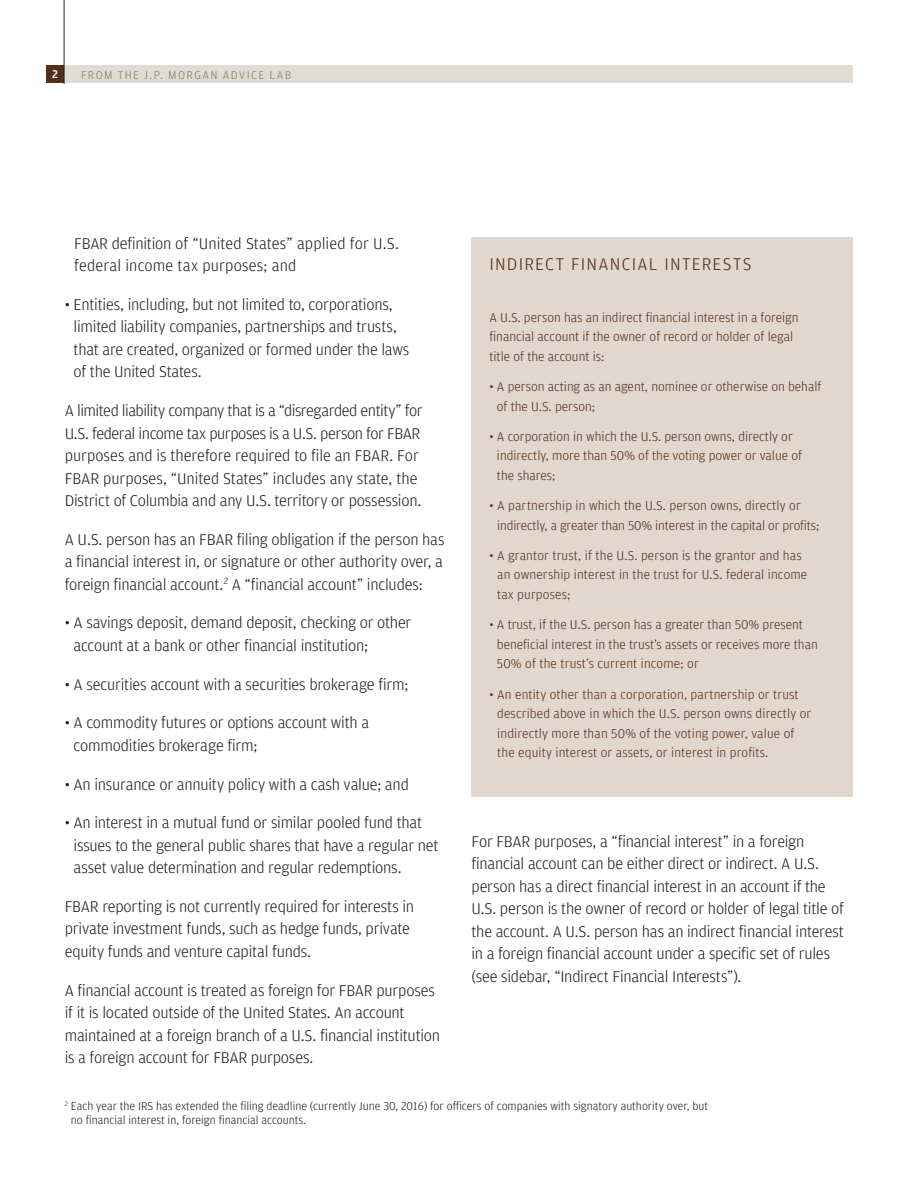
<style>
.page{position:relative;width:918px;height:1188px;background:#fff}
.page>*{position:absolute;margin:0;border:0;box-sizing:border-box;transform-origin:0 0}
.chart_heads{font:300 18px "Amplitude";letter-spacing:.07em;color:#532f18}
.body{font:300 16.5px/22.5px "Amplitude";letter-spacing:-.015em;color:#231f20}
.body-2{font:300 16.5px/22.5px "Amplitude";letter-spacing:.005em;color:#231f20}
.t1{font:300 13.5px/19.5px "Amplitude";color:#532f18}
.t2{font:300 12px/13.5px "Amplitude";color:#231f20}
.t3{font:300 12px "Amplitude";letter-spacing:.11em;color:#877d68}
.t4{font:500 12px "Amplitude";color:#fff}
</style>
<div class="page">
<div style="left:60px;top:65px;width:793px;height:18px;background:#e0dcd5"></div>
<div style="left:46px;top:65px;width:18px;height:18px;background:#532f18"></div>
<hr style="left:64px;top:0;width:1px;height:84px;background:#231f20">
<div style="left:471px;top:237px;width:382px;height:560px;background:#e1d7cf"></div>
<p class="t4" style="left:52px;top:66px;width:7px">2</p>
<p class="t3" style="left:81px;top:67px;width:212px">FROM THE J.P. MORGAN ADVICE LAB</p>
<p class="body-2" style="left:74px;top:232px;width:326px">FBAR definition of “United States” applied for U.S. federal income tax purposes; and</p>
<p class="body" style="left:74px;top:293px;width:337px;text-indent:-9px">• Entities, including, but not limited to, corporations, limited liability companies, partnerships and trusts, that are created, organized or formed under the laws of the United States.</p>
<p class="body" style="left:65px;top:399px;width:359px">A limited liability company that is a “disregarded entity” for U.S. federal income tax purposes is a U.S. person for FBAR purposes and is therefore required to file an FBAR. For FBAR purposes, “United States” includes any state, the District of Columbia and any U.S. territory or possession.</p>
<p class="body" style="left:65px;top:528px;width:381px;text-align:justify">A U.S. person has an FBAR filing obligation if the person has a financial interest in, or signature or other authority over, a foreign financial account.<sup>2</sup> A “financial account” includes:</p>
<p class="body" style="left:74px;top:611px;width:339px;text-indent:-9px">• A savings deposit, demand deposit, checking or other account at a bank or other financial institution;</p>
<p class="body" style="left:65px;top:673px;width:345px">• A securities account with a securities brokerage firm;</p>
<p class="body" style="left:74px;top:711px;width:297px;text-indent:-9px">• A commodity futures or options account with a commodities brokerage firm;</p>
<p class="body" style="left:65px;top:772px;width:346px">• An insurance or annuity policy with a cash value; and</p>
<p class="body" style="left:74px;top:811px;width:366px;text-indent:-9px">• An interest in a mutual fund or similar pooled fund that issues to the general public shares that have a regular net asset value determination and regular redemptions.</p>
<p class="body" style="left:65px;top:895px;width:351px">FBAR reporting is not currently required for interests in private investment funds, such as hedge funds, private equity funds and venture capital funds.</p>
<p class="body" style="left:65px;top:979px;width:377px">A financial account is treated as foreign for FBAR purposes if it is located outside of the United States. An account maintained at a foreign branch of a U.S. financial institution is a foreign account for FBAR purposes.</p>
<p class="chart_heads" style="left:489px;top:253px;width:264px">INDIRECT FINANCIAL INTERESTS</p>
<p class="t1" style="left:489px;top:307px;width:311px">A U.S. person has an indirect financial interest in a foreign financial account if the owner of record or holder of legal title of the account is:</p>
<p class="t1" style="left:497px;top:376px;width:326px;text-indent:-7px">• A person acting as an agent, nominee or otherwise on behalf of the U.S. person;</p>
<p class="t1" style="left:497px;top:426px;width:307px;text-indent:-7px">• A corporation in which the U.S. person owns, directly or indirectly, more than 50% of the voting power or value of the shares;</p>
<p class="t1" style="left:497px;top:496px;width:324px;text-indent:-8px">• A partnership in which the U.S. person owns, directly or indirectly, a greater than 50% interest in the capital or profits;</p>
<p class="t1" style="left:497px;top:545px;width:312px;text-indent:-8px">• A grantor trust, if the U.S. person is the grantor and has an ownership interest in the trust for U.S. federal income tax purposes;</p>
<p class="t1" style="left:497px;top:615px;width:322px;text-indent:-7px">• A trust, if the U.S. person has a greater than 50% present beneficial interest in the trust’s assets or receives more than<br>50% of the trust’s current income; or</p>
<p class="t1" style="left:497px;top:684px;width:316px;text-indent:-8px">• An entity other than a corporation, partnership or trust described above in which the U.S. person owns directly or indirectly more than 50% of the voting power, value of the equity interest or assets, or interest in profits.</p>
<p class="body" style="left:471px;top:829px;width:374px">For FBAR purposes, a “financial interest” in a foreign financial account can be either direct or indirect. A U.S. person has a direct financial interest in an account if the U.S. person is the owner of record or holder of legal title of the account. A U.S. person has an indirect financial interest in a foreign financial account under a specific set of rules (see sidebar, “Indirect Financial Interests”).</p>
<p class="t2" style="left:71px;top:1099px;width:639px;text-indent:-6px"><sup>2</sup> Each year the IRS has extended the filing deadline (currently June 30, 2016) for officers of companies with signatory authority over, but no financial interest in, foreign financial accounts.</p>
</div>
